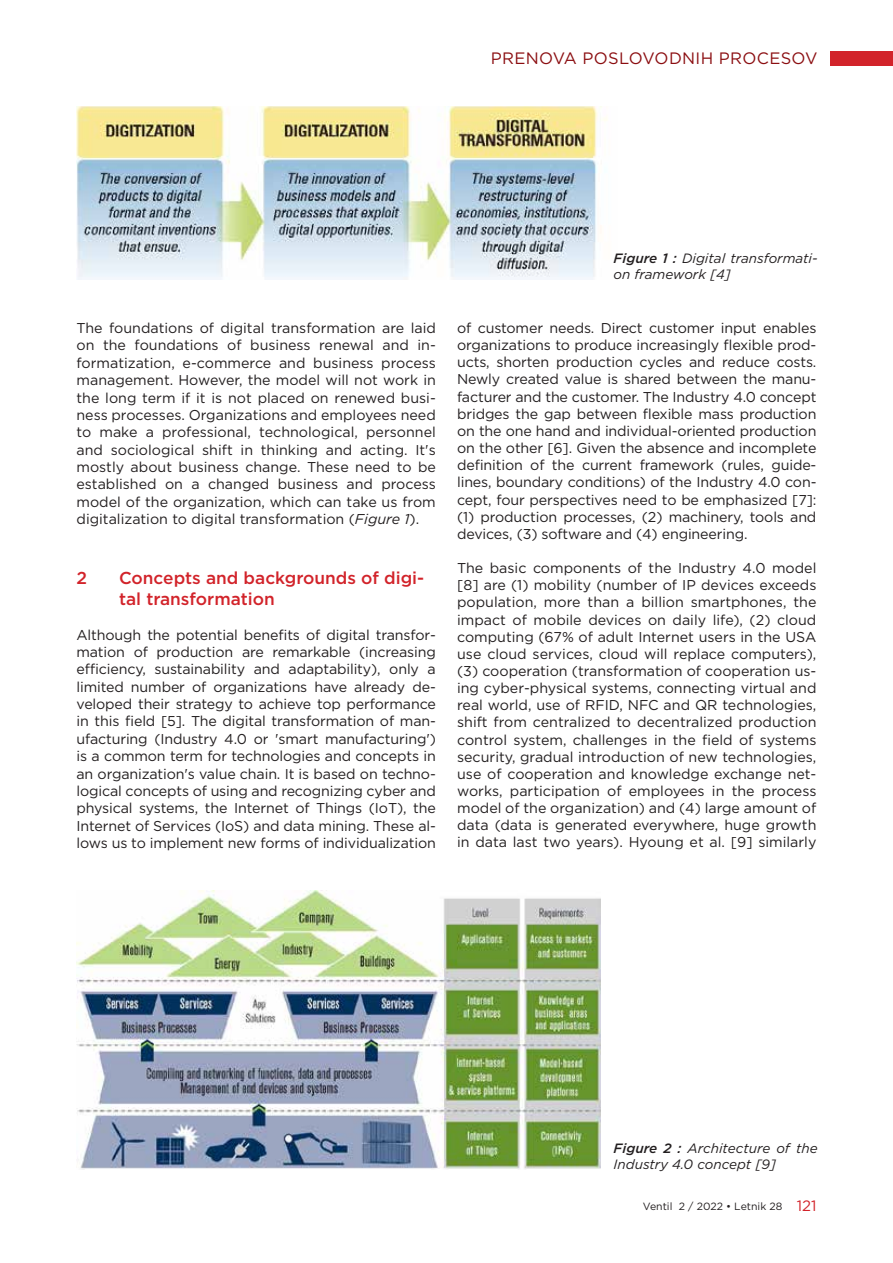
<style>
.page{position:relative;width:893px;height:1263px;background:#fff}
.page>*{position:absolute;margin:0;border:0;box-sizing:border-box;transform-origin:0 0}
.t1{font:500 17.25px/21px "Gotham";color:#d2232a}
.t2{font:16.5px "Gotham";letter-spacing:.02em;color:#8b0e11}
.t3{font:15px "Gotham";color:#d2232a}
.t4{font:14.25px/17.1px "Gotham";letter-spacing:-.01em;color:#231f20;text-align:justify}
.t5{font:italic 13.5px/16.2px "Gotham";color:#231f20}
.t6{font:10.5px "Gotham";color:#231f20}
.s1{font-style:italic}
.s2{font-weight:500}
</style>
<div class="page">
<div style="left:831px;top:51px;width:62px;height:14px;background:#d2232a"></div>
<img style="left:77px;top:106px;width:531px;height:173px">
<img style="left:77px;top:891px;width:523px;height:278px">
<p class="t2" style="left:491px;top:48px;width:328px">PRENOVA POSLOVODNIH PROCESOV</p>
<p class="t4" style="left:77px;top:319px;width:361px">The foundations of digital transformation are laid on the foundations of business renewal and in&shy;formatization, e-commerce and business process management. However, the model will not work in the long term if it is not placed on renewed busi&shy;ness processes. Organizations and employees need to make a professional, technological, personnel and sociological shift in thinking and acting. It's mostly about business change. These need to be established on a changed business and process model of the organization, which can take us from digitalization to digital transformation (<span class="s1">Figure 1</span>).</p>
<p class="t1" style="left:77px;top:567px;width:12px">2</p>
<p class="t1" style="left:119px;top:567px;width:307px">Concepts and backgrounds of digi&shy;tal transformation</p>
<p class="t4" style="left:77px;top:625px;width:361px">Although the potential benefits of digital transfor&shy;mation of production are remarkable (increasing efficiency, sustainability and adaptability), only a limited number of organizations have already de&shy;veloped their strategy to achieve top performance in this field [5]. The digital transformation of man&shy;ufacturing (Industry 4.0 or 'smart manufacturing') is a common term for technologies and concepts in an organization's value chain. It is based on techno&shy;logical concepts of using and recognizing cyber and physical systems, the Internet of Things (IoT), the Internet of Services (IoS) and data mining. These al&shy;lows us to implement new forms of individualization</p>
<p class="t5" style="left:614px;top:250px;width:206px"><span class="s2">Figure 1 :</span> Digital transformati&shy;on framework [4]</p>
<p class="t4" style="left:457px;top:319px;width:361px">of customer needs. Direct customer input enables organizations to produce increasingly flexible prod&shy;ucts, shorten production cycles and reduce costs.<br>Newly created value is shared between the manu&shy;facturer and the customer. The Industry 4.0 concept bridges the gap between flexible mass production on the one hand and individual-oriented production on the other [6]. Given the absence and incomplete definition of the current framework (rules, guide&shy;lines, boundary conditions) of the Industry 4.0 con&shy;cept, four perspectives need to be emphasized [7]: (1) production processes, (2) machinery, tools and devices, (3) software and (4) engineering.</p>
<p class="t4" style="left:457px;top:559px;width:361px">The basic components of the Industry 4.0 model [8] are (1) mobility (number of IP devices exceeds population, more than a billion smartphones, the impact of mobile devices on daily life), (2) cloud computing (67% of adult Internet users in the USA use cloud services, cloud will replace computers), (3) cooperation (transformation of cooperation us&shy;ing cyber-physical systems, connecting virtual and real world, use of RFID, NFC and QR technologies, shift from centralized to decentralized production control system, challenges in the field of systems security, gradual introduction of new technologies, use of cooperation and knowledge exchange net&shy;works, participation of employees in the process model of the organization) and (4) large amount of data (data is generated everywhere, huge growth in data last two years). Hyoung et al. [9] similarly</p>
<p class="t5" style="left:614px;top:1140px;width:206px"><span class="s2">Figure 2 :</span> Architecture of the<br>Industry 4.0 concept [9]</p>
<p class="t6" style="left:643px;top:1199px;width:141px">Ventil 2 / 2022 • Letnik 28</p>
<p class="t3" style="left:797px;top:1196px;width:21px">121</p>
</div>
